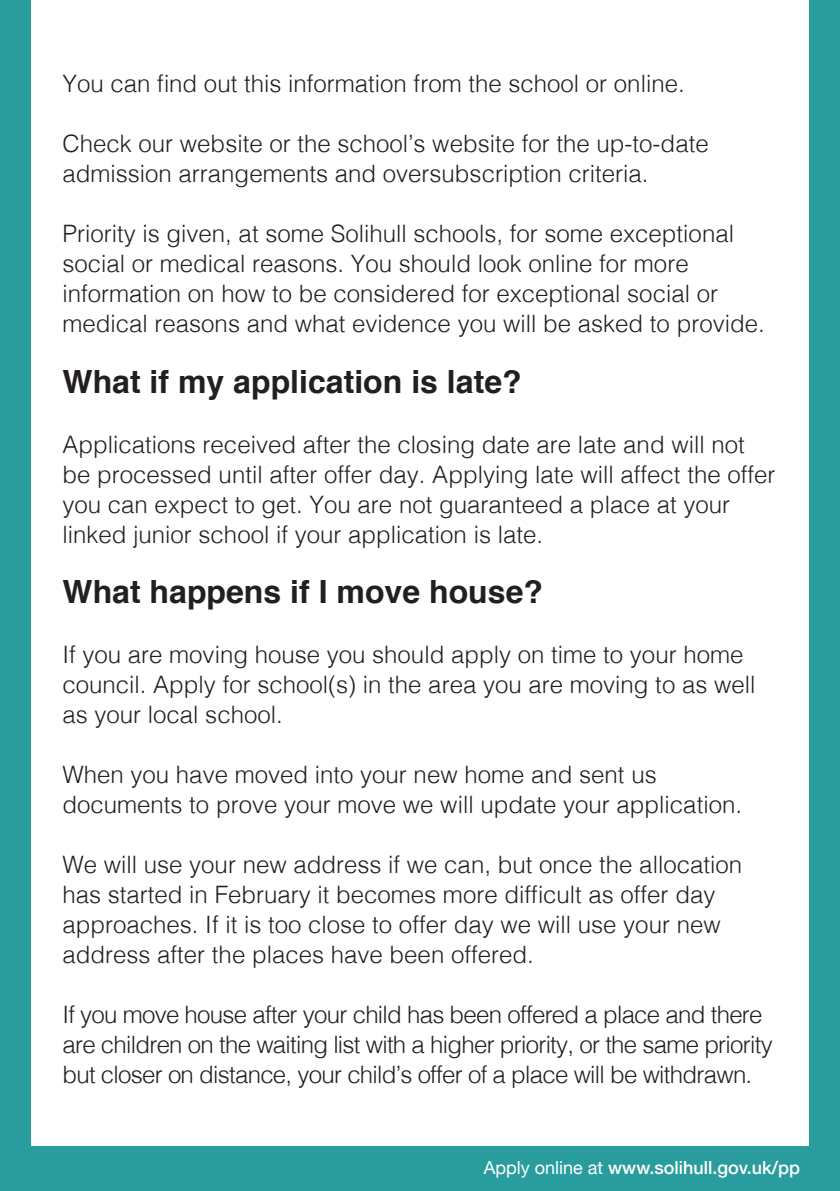
<style>
.page{position:relative;width:840px;height:1191px;background:#fff}
.page>*{position:absolute;margin:0;border:0;box-sizing:border-box;transform-origin:0 0}
.t1{font:700 32px "Helvetica";color:#231f20}
.t2{font:300 24px/30px "Helvetica";color:#231f20}
.t3{font:300 24px/30px "Helvetica";letter-spacing:-.03em;color:#231f20}
.t4{font:500 18px "Helvetica Neue";color:#fff}
.s1{font-weight:400}
</style>
<div class="page">
<div style="left:0;top:0;width:839px;height:1191px;background:#299c9d"></div>
<div style="left:31px;top:0;width:777px;height:1145px;background:#fff"></div>
<p class="t2" style="left:62px;top:67px;width:623px">You can find out this information from the school or online.</p>
<p class="t2" style="left:62px;top:127px;width:647px">Check our website or the school’s website for the up-to-date admission arrangements and oversubscription criteria.</p>
<p class="t2" style="left:62px;top:217px;width:703px">Priority is given, at some Solihull schools, for some exceptional social or medical reasons. You should look online for more information on how to be considered for exceptional social or medical reasons and what evidence you will be asked to provide.</p>
<p class="t1" style="left:62px;top:355px;width:460px">What if my application is late?</p>
<p class="t2" style="left:62px;top:427px;width:714px">Applications received after the closing date are late and will not be processed until after offer day. Applying late will affect the offer you can expect to get. You are not guaranteed a place at your linked junior school if your application is late.</p>
<p class="t1" style="left:62px;top:565px;width:482px">What happens if I move house?</p>
<p class="t2" style="left:62px;top:637px;width:694px">If you are moving house you should apply on time to your home council. Apply for school(s) in the area you are moving to as well as your local school.</p>
<p class="t2" style="left:62px;top:757px;width:680px">When you have moved into your new home and sent us documents to prove your move we will update your application.</p>
<p class="t2" style="left:62px;top:847px;width:680px">We will use your new address if we can, but once the allocation has started in February it becomes more difficult as offer day approaches. If it is too close to offer day we will use your new address after the places have been offered.</p>
<p class="t3" style="left:62px;top:997px;width:711px">If you move house after your child has been offered a place and there are children on the waiting list with a higher priority, or the same priority but closer on distance, your child’s offer of a place will be withdrawn.</p>
<p class="t4" style="left:483px;top:1153px;width:318px"><span class="s1">Apply online at</span> www.solihull.gov.uk/pp</p>
</div>
